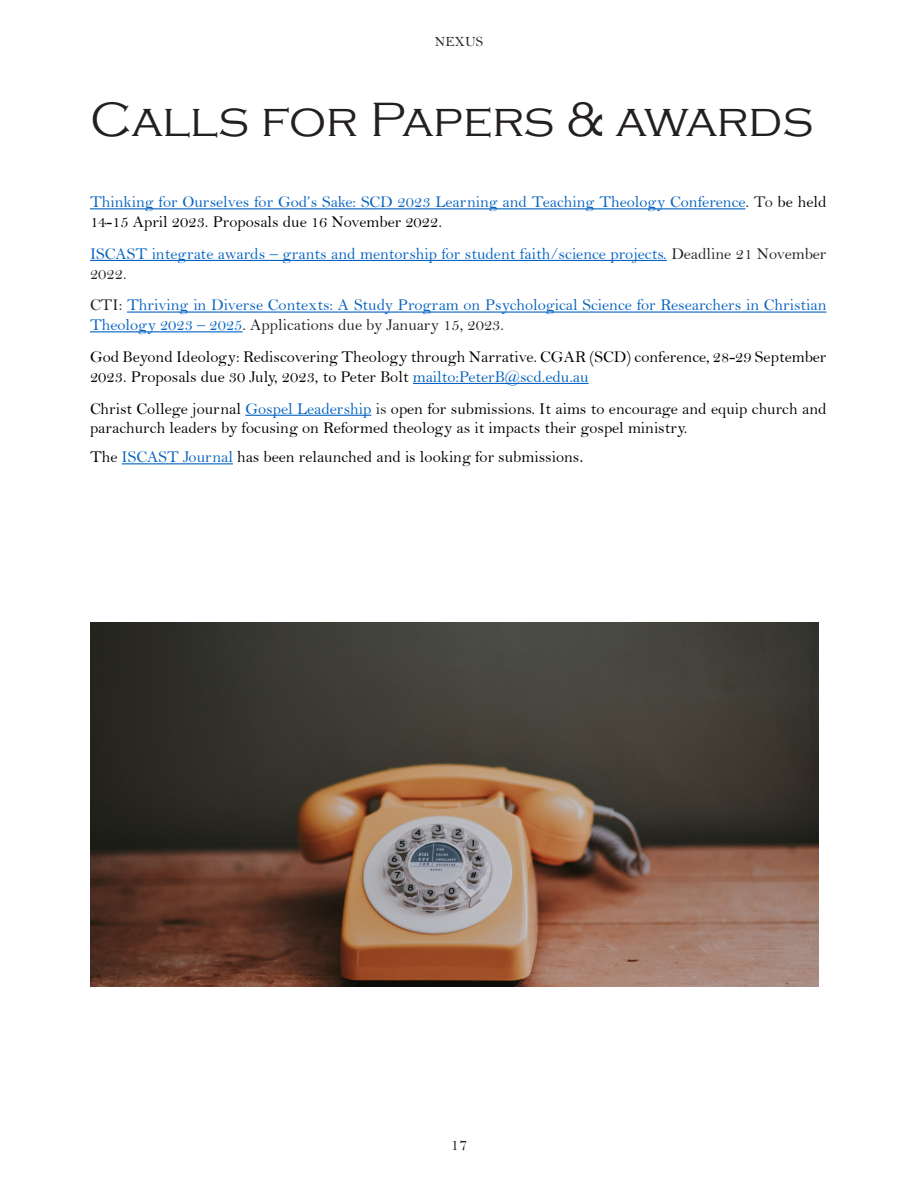
<style>
.page{position:relative;width:918px;height:1188px;background:#fff}
.page>*{position:absolute;margin:0;border:0;box-sizing:border-box;transform-origin:0 0}
.t1{font:300 49.5px "Copperplate Gothic";color:#231f20}
.t2{font:16.95px "Bell";color:#231f20}
.t3{font:16.5px/19.8px "Bell";color:#000}
.t4{font:16.5px/19.8px "Bell";color:#0563c1}
.t5{font:14.1px "Bell";color:#231f20}
.s1{color:#231f20}
.s2{color:#000}
.s3{color:#0563c1}
.s4{font-family:"Times New Roman"}
</style>
<div class="page">
<hr style="left:90px;top:208px;width:655px;height:1px;background:#0563c1">
<hr style="left:90px;top:260px;width:577px;height:1px;background:#0563c1">
<hr style="left:127px;top:311px;width:700px;height:2px;background:#0563c1">
<hr style="left:90px;top:331px;width:153px;height:1px;background:#0563c1">
<hr style="left:413px;top:383px;width:176px;height:1px;background:#0563c1">
<hr style="left:245px;top:415px;width:126px;height:1px;background:#0563c1">
<hr style="left:122px;top:463px;width:111px;height:1px;background:#0563c1">
<img style="left:90px;top:622px;width:729px;height:365px">
<p class="t5" style="left:435px;top:34px;width:50px">NEXUS</p>
<p class="t1" style="left:90px;top:93px;width:724px">Calls for Papers &amp; awards</p>
<p class="t4" style="left:90px;top:192px;width:738px">Thinking for Ourselves for God’s Sake: SCD 2023 Learning and Teaching Theology Conference<span class="s1">. To</span> <span class="s2">be held<br>14-15 April 2023. Proposals due 16 November 2022.</span></p>
<p class="t4" style="left:90px;top:244px;width:738px">ISCAST integrate awards – grants and mentorship for student faith/science projects. <span class="s1">Deadline 21 November<br>2022.</span></p>
<p class="t4" style="left:90px;top:295px;width:738px"><span class="s1">CTI:</span> Thriving in Diverse Contexts: A Study Program on Psychological Science for Researchers in Christian<br>Theology 2023 – 2025<span class="s1">. Applications due by January 15, 2023.</span></p>
<p class="t3" style="left:90px;top:347px;width:738px">God Beyond Ideology: Rediscovering Theology through Narrative. CGAR (SCD) conference, 28-29 September<br>2023. Proposals due 30 July, 2023, to Peter Bolt <span class="s3">mailto:PeterB@scd.edu.au</span></p>
<p class="t3" style="left:90px;top:398px;width:738px">Christ College journal <span class="s3">Gospel Leadership</span> <span class="s1">is</span> open for submissions. It aims to encourage and equip church and parachurch leaders by focusing on Reformed theology as it impacts their gospel ministry.</p>
<p class="t3" style="left:90px;top:447px;width:495px">The <span class="s3">ISCAST Journal</span> has been relaunched and is looking for submissions<span class="s4">.</span></p>
<p class="t2" style="left:451px;top:1135px;width:18px">17</p>
</div>
